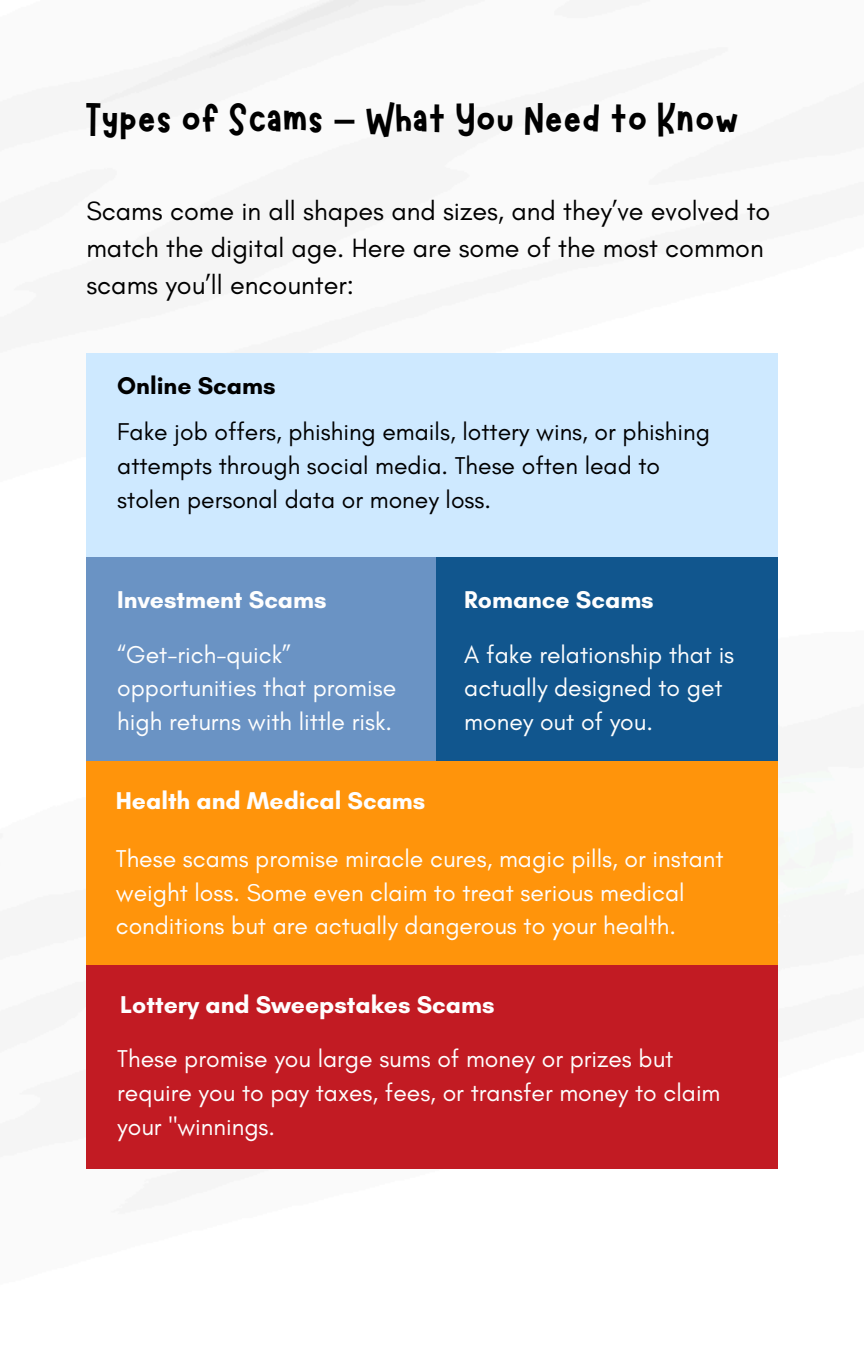
<style>
.page{position:relative;width:864px;height:1350px;background:#fff}
.page>*{position:absolute;margin:0;border:0;box-sizing:border-box;transform-origin:0 0}
.t1{font:47.25px "Marykate";color:#000}
.t2{font:27px/37.1px "Glacial Indifference";color:#000}
.t3{font:24.75px/33.8px "Glacial Indifference";color:#fefefe}
.t4{font:24.75px/33.8px "Glacial Indifference";color:#000}
.t5{font:700 24.75px "Glacial Indifference";color:#fefefe}
.t6{font:700 24.75px "Glacial Indifference";color:#000}
.s1{font-family:"Noto Sans Gurmukhi"}
</style>
<div class="page">
<div style="left:436px;top:557px;width:342px;height:204px;background:#11568e"></div>
<div style="left:86px;top:557px;width:350px;height:204px;background:#6a93c4"></div>
<div style="left:86px;top:354px;width:692px;height:203px;background:#cee9ff"></div>
<div style="left:86px;top:761px;width:692px;height:204px;background:#ff940b"></div>
<div style="left:86px;top:965px;width:692px;height:204px;background:#c21b23"></div>
<p class="t1" style="left:86px;top:88px;width:654px">Types of Scams <span class="s1">–</span> What You Need to Know</p>
<h1 class="t2" style="left:86px;top:192px;width:686px">Scams come in all shapes and sizes, and they’ve evolved to match the digital age. Here are some of the most common scams you’ll encounter:</h1>
<p class="t6" style="left:117px;top:371px;width:160px">Online Scams</p>
<h2 class="t4" style="left:117px;top:415px;width:594px">Fake job offers, phishing emails, lottery wins, or phishing attempts through social media. These often lead to stolen personal data or money loss.</h2>
<h2 class="t5" style="left:117px;top:585px;width:211px">Investment Scams</h2>
<p class="t3" style="left:117px;top:637px;width:280px">“Get-rich-quick” opportunities that promise high returns with little risk.</p>
<h2 class="t5" style="left:116px;top:786px;width:311px">Health and Medical Scams</h2>
<p class="t5" style="left:464px;top:585px;width:191px">Romance Scams</p>
<p class="t3" style="left:464px;top:637px;width:271px">A fake relationship that is actually designed to get money out of you.</p>
<h2 class="t3" style="left:116px;top:841px;width:609px">These scams promise miracle cures, magic pills, or instant weight loss. Some even claim to treat serious medical conditions but are actually dangerous to your health.</h2>
<p class="t5" style="left:120px;top:990px;width:376px">Lottery and Sweepstakes Scams</p>
<h2 class="t3" style="left:117px;top:1042px;width:605px">These promise you large sums of money or prizes but require you to pay taxes, fees, or transfer money to claim your "winnings.</h2>
</div>
